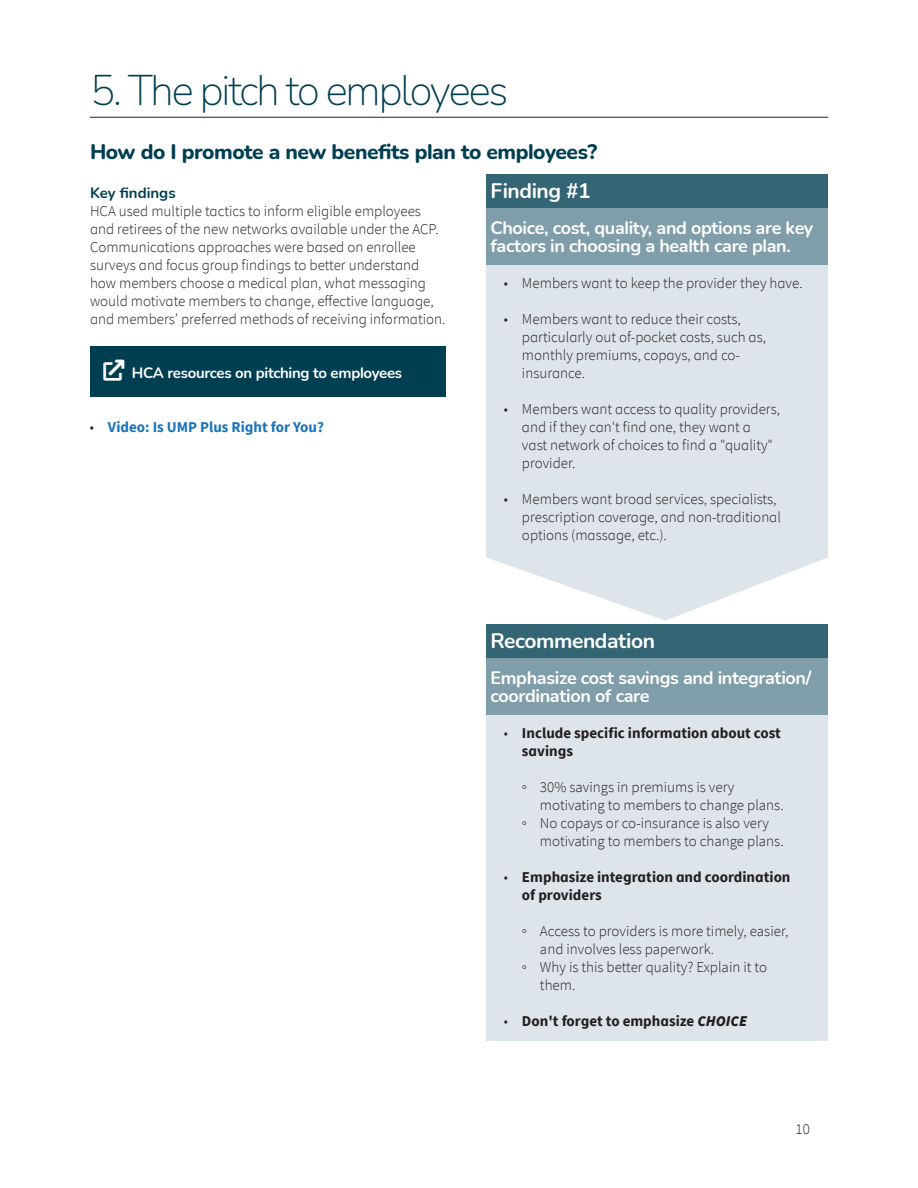
<style>
.page{position:relative;width:918px;height:1188px;background:#fff}
.page>*{position:absolute;margin:0;border:0;box-sizing:border-box;transform-origin:0 0}
.Page_chapter_Header{font:200 42px "Nunito";letter-spacing:-.05em;color:#003e52}
.Heading_2_span{font:800 21px "Nunito";letter-spacing:-.02em;color:#003e52}
.Heading_2_finding_Sh{font:700 21px "Nunito";letter-spacing:-.02em;color:#fff}
.heading_3_findings{font:700 18px/18px "Nunito";letter-spacing:-.02em;color:#fff}
.Body_1_-_first{font:300 15px/18px "Source Sans Pro";color:#231f20}
.t1{font:700 15px/18px "Source Sans Pro";color:#231f20}
.Heading_3_Shaded_cop{font:700 15px "Nunito";letter-spacing:-.02em;color:#fff}
.t2{font:700 15px "Source Sans Pro";color:#1974bb}
.t3{font:700 15px "Nunito";color:#003e52}
.s1{font-weight:300;color:#231f20}
.s2{font-weight:300}
.s3{font-family:"Segoe UI"}
.s4{font-weight:900;font-style:italic}
</style>
<div class="page">
<hr style="left:90px;top:117px;width:738px;height:1px;background:#231f20">
<div style="left:90px;top:346px;width:356px;height:51px;background:#003e52"></div>
<div style="left:486px;top:672px;width:342px;height:369px;background:#dee5ea"></div>
<svg style="left:486px;top:264px;width:342px;height:357px;fill:#dee5ea"></svg>
<div style="left:486px;top:174px;width:342px;height:34px;background:#336575"></div>
<div style="left:486px;top:208px;width:342px;height:56px;background:#809ea9"></div>
<div style="left:486px;top:624px;width:342px;height:34px;background:#336575"></div>
<div style="left:486px;top:658px;width:342px;height:56px;background:#809ea9"></div>
<p class="Page_chapter_Header" style="left:90px;top:61px;width:420px">5. The pitch to employees</p>
<p class="Heading_2_span" style="left:90px;top:137px;width:509px">How do I promote a new benefits plan to employees?</p>
<h3 class="t3" style="left:90px;top:182px;width:87px">Key findings</h3>
<p class="Body_1_-_first" style="left:90px;top:202px;width:357px">HCA used multiple tactics to inform eligible employees and retirees of the new networks available under the ACP.<br>Communications approaches were based on enrollee surveys and focus group findings to better understand how members choose a medical plan, what messaging would motivate members to change, effective language, and members’ preferred methods of receiving information.</p>
<h3 class="Heading_3_Shaded_cop" style="left:104px;top:362px;width:300px">▼■●●■ HCA resources on pitching to employees</h3>
<h3 class="Heading_2_finding_Sh" style="left:490px;top:176px;width:102px">Finding #1</h3>
<p class="heading_3_findings" style="left:490px;top:218px;width:324px">Choice, cost, quality, and options are key factors in choosing a health care plan.</p>
<p class="Body_1_-_first" style="left:504px;top:274px;width:300px">• Members want to keep the provider they have.</p>
<p class="Body_1_-_first" style="left:522px;top:310px;width:246px;text-indent:-18px">• Members want to reduce their costs, particularly out of-pocket costs, such as, monthly premiums, copays, and co&shy;insurance.</p>
<p class="Body_1_-_first" style="left:522px;top:400px;width:260px;text-indent:-18px">• Members want access to quality providers, and if they can't find one, they want a<br>vast network of choices to find a "quality" provider.</p>
<p class="Body_1_-_first" style="left:522px;top:490px;width:261px;text-indent:-18px">• Members want broad services, specialists, prescription coverage, and non-traditional options (massage, etc.).</p>
<p class="t2" style="left:90px;top:417px;width:236px"><span class="s1">•</span> Video: Is UMP Plus Right for You?</p>
<h3 class="Heading_2_finding_Sh" style="left:490px;top:626px;width:166px">Recommendation</h3>
<p class="heading_3_findings" style="left:490px;top:668px;width:322px">Emphasize cost savings and integration/ coordination of care</p>
<p class="t1" style="left:522px;top:724px;width:260px;text-indent:-18px"><span class="s2">•</span> Include specific information about cost savings</p>
<p class="Body_1_-_first" style="left:540px;top:778px;width:245px;text-indent:-18px"><span class="s3">◦</span> 30% savings in premiums is very motivating to members to change plans.</p>
<p class="Body_1_-_first" style="left:540px;top:814px;width:245px;text-indent:-18px"><span class="s3">◦</span> No copays or co-insurance is also very motivating to members to change plans.</p>
<p class="t1" style="left:522px;top:868px;width:270px;text-indent:-18px"><span class="s2">•</span> Emphasize integration and coordination of providers</p>
<p class="Body_1_-_first" style="left:540px;top:922px;width:250px;text-indent:-18px"><span class="s3">◦</span> Access to providers is more timely, easier, and involves less paperwork.</p>
<p class="Body_1_-_first" style="left:540px;top:958px;width:229px;text-indent:-18px"><span class="s3">◦</span> Why is this better quality? Explain it to them.</p>
<p class="t1" style="left:504px;top:1012px;width:245px"><span class="s2">•</span> Don't forget to emphasize <span class="s4">CHOICE</span></p>
<p class="Body_1_-_first" style="left:796px;top:1120px;width:16px">10</p>
</div>
